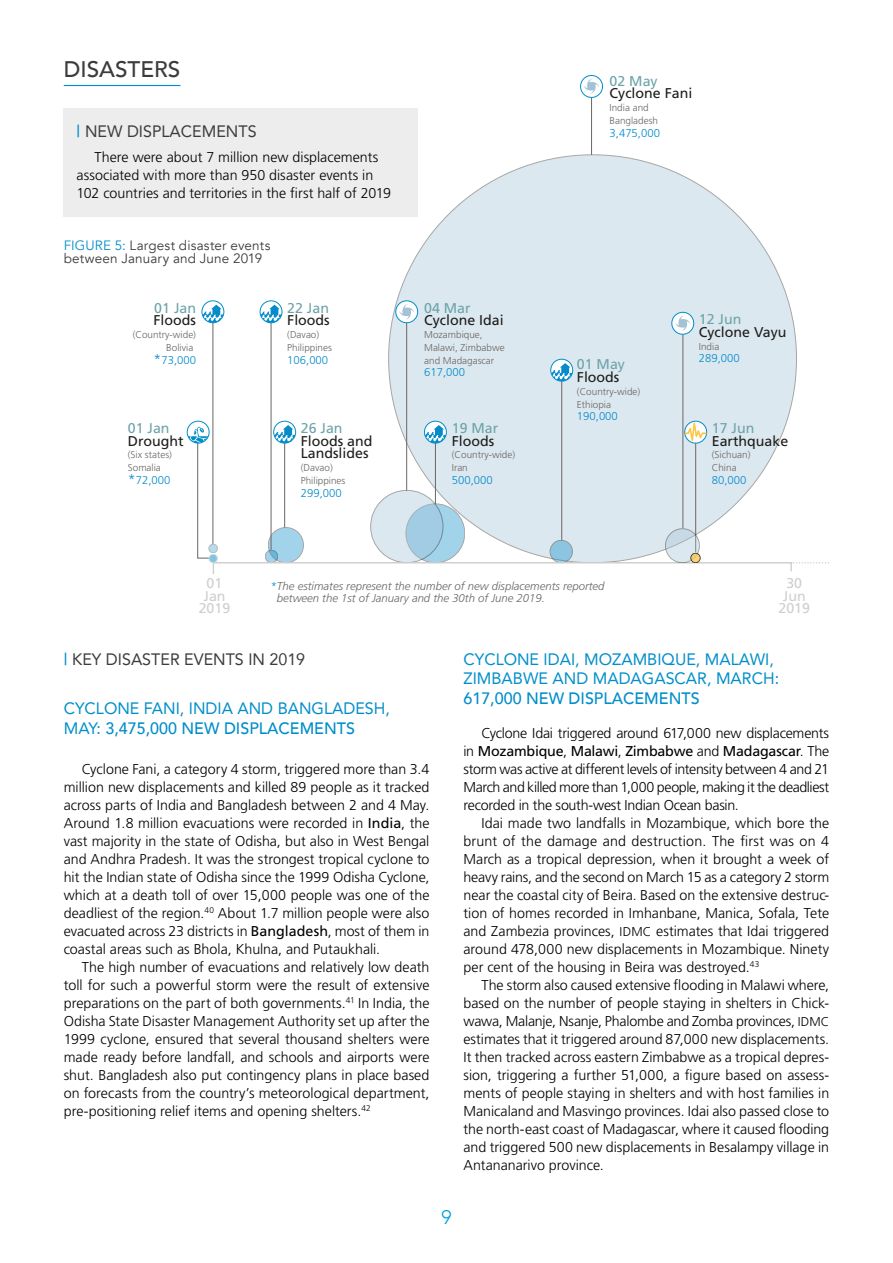
<style>
.page{position:relative;width:893px;height:1263px;background:#fff}
.page>*{position:absolute;margin:0;border:0;box-sizing:border-box;transform-origin:0 0}
.t1{font:500 22.5px "Avenir";color:#3c3c3b}
.t2{font:300 19.5px "Avenir";color:#00a1d6}
.t3{font:16.5px/19.8px "Avenir";color:#008eca}
.t4{font:16.5px "Avenir";color:#3c3c3b}
.t5{font:500 16.5px "Avenir";color:#008eca}
.t6{font:300 14.25px/18px "Frutiger LT Std";color:#000;text-align:justify}
.t7{font:14.1px/12.8px "Frutiger LT Std";color:#1d1d1b}
.t8{font:14.1px "Frutiger LT Std";color:#6da3aa}
.t9{font:14.1px/12.8px "Frutiger LT Std";color:#d0cecd;text-align:center}
.t10{font:13.5px/13.5px "Avenir";letter-spacing:.01em;color:#3c3c3b}
.t11{font:italic 300 11.4px/12.8px "Frutiger LT Std";color:#6a6663}
.t12{font:300 11.4px "Frutiger LT Std";color:#058bca}
.t13{font:300 9.9px/12.8px "Frutiger LT Std";color:#6a6663}
.s1{font-weight:500;color:#008eca}
.s2{color:#008eca}
.s3{font-size:14.1px}
.s4{color:#058bca}
.s5{font-weight:500}
.s6{font-weight:400}
.s7{font-size:12.75px}
</style>
<div class="page">
<div style="left:389px;top:155px;width:407px;height:408px;background:#dce8ef;border-radius:50%"></div>
<hr style="left:213px;top:313px;width:1px;height:231px;background:#6a6764">
<svg style="left:203px;top:305px;width:20px;height:18px"></svg>
<div style="left:202px;top:300px;width:22px;height:23px;border:1px solid #008eca;border-radius:50%"></div>
<div style="left:273px;top:421px;width:23px;height:23px;border:1px solid #008eca;border-radius:50%"></div>
<div style="left:424px;top:421px;width:23px;height:23px;border:1px solid #008eca;border-radius:50%"></div>
<hr style="left:406px;top:304px;width:1px;height:187px;background:#6a6764">
<svg style="left:396px;top:301px;width:22px;height:22px"></svg>
<svg style="left:399px;top:304px;width:16px;height:16px"></svg>
<div style="left:395px;top:300px;width:23px;height:23px;border:1px solid #008eca;border-radius:50%"></div>
<hr style="left:561px;top:363px;width:1px;height:178px;background:#6a6764">
<svg style="left:551px;top:359px;width:22px;height:22px"></svg>
<svg style="left:551px;top:363px;width:21px;height:18px"></svg>
<div style="left:550px;top:359px;width:23px;height:23px;border:1px solid #008eca;border-radius:50%"></div>
<hr style="left:271px;top:321px;width:1px;height:229px;background:#6a6764">
<svg style="left:261px;top:305px;width:20px;height:18px"></svg>
<div style="left:260px;top:300px;width:23px;height:23px;border:1px solid #008eca;border-radius:50%"></div>
<hr style="left:591px;top:85px;width:1px;height:70px;background:#6a6764">
<svg style="left:581px;top:75px;width:22px;height:23px"></svg>
<div style="left:580px;top:75px;width:23px;height:23px;border:1px solid #008eca;border-radius:50%"></div>
<div style="left:187px;top:421px;width:23px;height:23px;border:1px solid #008eca;border-radius:50%"></div>
<svg style="left:188px;top:422px;width:641px;height:152px"></svg>
<svg style="left:665px;top:529px;width:34px;height:34px"></svg>
<div style="left:665px;top:529px;width:34px;height:34px;border:1px solid #12110b;border-radius:50%"></div>
<hr style="left:683px;top:316px;width:1px;height:212px;background:#6a6764">
<svg style="left:672px;top:312px;width:22px;height:23px"></svg>
<svg style="left:675px;top:315px;width:16px;height:16px"></svg>
<div style="left:671px;top:312px;width:23px;height:23px;border:1px solid #008eca;border-radius:50%"></div>
<svg style="left:691px;top:553px;width:9px;height:10px"></svg>
<div style="left:691px;top:553px;width:9px;height:10px;border:1px solid #12110b;border-radius:50%"></div>
<hr style="left:64px;top:85px;width:116px;height:1px;background:#008eca">
<div style="left:64px;top:108px;width:354px;height:108px;background:#ededed"></div>
<svg style="left:584px;top:78px;width:15px;height:16px"></svg>
<h1 class="t1" style="left:64px;top:49px;width:118px">DISASTERS</h1>
<p class="t4" style="left:77px;top:118px;width:182px"><span class="s1">|</span> NEW DISPLACEMENTS</p>
<p class="t6" style="left:77px;top:148px;width:316px;text-align:left;text-indent:18px">There were about 7 million new displacements associated with more than 950 disaster events in<br>102 countries and territories in the first half of 2019</p>
<p class="t10" style="left:64px;top:238px;width:208px"><span class="s2">FIGURE 5:</span> Largest disaster events between January and June 2019</p>
<p class="t8" style="left:154px;top:299px;width:43px">01 Jan</p>
<p class="t7" style="left:154px;top:314px;width:44px">Floods</p>
<p class="t13" style="left:133px;top:328px;width:65px;text-align:right">(Country-wide)<br>Bolivia</p>
<p class="t12" style="left:154px;top:353px;width:44px"><span class="s3">*</span>73,000</p>
<p class="t8" style="left:287px;top:299px;width:43px">22 Jan</p>
<p class="t7" style="left:287px;top:314px;width:44px">Floods</p>
<p class="t13" style="left:287px;top:328px;width:46px">(Davao)<br>Philippines</p>
<p class="t12" style="left:287px;top:353px;width:42px">106,000</p>
<p class="t8" style="left:128px;top:420px;width:43px">01 Jan</p>
<p class="t7" style="left:128px;top:434px;width:57px">Drought</p>
<p class="t13" style="left:128px;top:449px;width:46px">(Six states)<br>Somalia</p>
<p class="t12" style="left:128px;top:474px;width:44px"><span class="s3">*</span>72,000</p>
<p class="t8" style="left:301px;top:420px;width:43px">26 Jan</p>
<p class="t7" style="left:301px;top:434px;width:73px">Floods and<br>Landslides</p>
<p class="t13" style="left:301px;top:462px;width:46px">(Davao)<br>Philippines</p>
<p class="t12" style="left:301px;top:486px;width:42px">299,000</p>
<p class="t8" style="left:424px;top:299px;width:48px">04 Mar</p>
<p class="t7" style="left:424px;top:314px;width:81px">Cyclone Idai</p>
<p class="t13" style="left:424px;top:328px;width:82px">Mozambique,<br>Malawi, Zimbabwe and Madagascar</p>
<p class="t12" style="left:424px;top:366px;width:42px">617,000</p>
<p class="t8" style="left:452px;top:420px;width:48px">19 Mar</p>
<p class="t7" style="left:452px;top:434px;width:44px">Floods</p>
<p class="t13" style="left:452px;top:449px;width:65px">(Country-wide)<br>Iran</p>
<p class="t12" style="left:452px;top:474px;width:42px">500,000</p>
<p class="t8" style="left:610px;top:72px;width:50px">02 May</p>
<p class="t7" style="left:610px;top:87px;width:84px">Cyclone Fani</p>
<p class="t13" style="left:610px;top:102px;width:50px">India and<br>Bangladesh</p>
<p class="t12" style="left:610px;top:126px;width:52px">3,475,000</p>
<p class="t8" style="left:577px;top:356px;width:50px">01 May</p>
<p class="t7" style="left:577px;top:371px;width:44px">Floods</p>
<p class="t13" style="left:577px;top:385px;width:65px">(Country-wide)<br>Ethiopia</p>
<p class="t12" style="left:577px;top:410px;width:42px">190,000</p>
<p class="t8" style="left:699px;top:311px;width:44px">12 Jun</p>
<p class="t7" style="left:699px;top:326px;width:89px">Cyclone Vayu</p>
<p class="t13" style="left:699px;top:340px;width:22px">India</p>
<p class="t12" style="left:699px;top:352px;width:42px">289,000</p>
<p class="t8" style="left:712px;top:420px;width:44px">17 Jun</p>
<p class="t7" style="left:712px;top:434px;width:78px">Earthquake</p>
<p class="t13" style="left:712px;top:449px;width:40px">(Sichuan)<br>China</p>
<p class="t12" style="left:712px;top:474px;width:36px">80,000</p>
<p class="t9" style="left:199px;top:577px;width:33px">01<br>Jan<br>2019</p>
<p class="t9" style="left:778px;top:577px;width:33px">30<br>Jun<br>2019</p>
<p class="t11" style="left:277px;top:579px;width:329px;text-indent:-6px"><span class="s4">*</span>The estimates represent the number of new displacements reported between the 1st of January and the 30th of June 2019.</p>
<p class="t4" style="left:64px;top:646px;width:243px"><span class="s1">|</span> KEY DISASTER EVENTS IN 2019</p>
<p class="t3" style="left:64px;top:698px;width:328px">CYCLONE FANI, INDIA AND BANGLADESH,<br>MAY: <span class="s5">3,475,000 NEW DISPLACEMENTS</span></p>
<p class="t6" style="left:64px;top:760px;width:367px;text-indent:18px">Cyclone Fani, a category 4 storm, triggered more than 3.4 million new displacements and killed 89 people as it tracked across parts of India and Bangladesh between 2 and 4 May.<br>Around 1.8 million evacuations were recorded in <span class="s6">India</span>, the vast majority in the state of Odisha, but also in West Bengal and Andhra Pradesh. It was the strongest tropical cyclone to hit the Indian state of Odisha since the 1999 Odisha Cyclone, which at a death toll of over 15,000 people was one of the deadliest of the region.<sup>40</sup> About 1.7 million people were also evacuated across 23 districts in <span class="s6">Bangladesh</span>, most of them in coastal areas such as Bhola, Khulna, and Putaukhali.</p>
<p class="t6" style="left:64px;top:958px;width:367px;text-indent:18px">The high number of evacuations and relatively low death toll for such a powerful storm were the result of extensive preparations on the part of both governments.<sup>41</sup> In India, the Odisha State Disaster Management Authority set up after the 1999 cyclone, ensured that several thousand shelters were made ready before landfall, and schools and airports were shut. Bangladesh also put contingency plans in place based on forecasts from the country’s meteorological department, pre-positioning relief items and opening shelters.<sup>42</sup></p>
<p class="t3" style="left:463px;top:648px;width:317px">CYCLONE IDAI, MOZAMBIQUE, MALAWI,<br>ZIMBABWE AND MADAGASCAR, MARCH:</p>
<p class="t5" style="left:463px;top:684px;width:238px">617,000 NEW DISPLACEMENTS</p>
<p class="t6" style="left:463px;top:724px;width:367px;text-indent:18px">Cyclone Idai triggered around 617,000 new displacements in <span class="s6">Mozambique</span>, <span class="s6">Malawi</span>, <span class="s6">Zimbabwe</span> and <span class="s6">Madagascar</span>. The storm was active at different levels of intensity between 4 and 21<br>March and killed more than 1,000 people, making it the deadliest recorded in the south-west Indian Ocean basin.</p>
<p class="t6" style="left:463px;top:814px;width:367px;text-indent:18px">Idai made two landfalls in Mozambique, which bore the brunt of the damage and destruction. The first was on 4<br>March as a tropical depression, when it brought a week of heavy rains, and the second on March 15 as a category 2 storm near the coastal city of Beira. Based on the extensive destruc&shy;tion of homes recorded in Imhanbane, Manica, Sofala, Tete and Zambezia provinces, <span class="s7">IDMC</span> estimates that Idai triggered around 478,000 new displacements in Mozambique. Ninety per cent of the housing in Beira was destroyed.<sup>43</sup></p>
<p class="t6" style="left:463px;top:976px;width:367px;text-indent:18px">The storm also caused extensive flooding in Malawi where, based on the number of people staying in shelters in Chick&shy;wawa, Malanje, Nsanje, Phalombe and Zomba provinces, <span class="s7">IDMC </span>estimates that it triggered around 87,000 new displacements.<br>It then tracked across eastern Zimbabwe as a tropical depres&shy;sion, triggering a further 51,000, a figure based on assess&shy;ments of people staying in shelters and with host families in Manicaland and Masvingo provinces. Idai also passed close to the north-east coast of Madagascar, where it caused flooding and triggered 500 new displacements in Besalampy village in Antananarivo province.</p>
<h2 class="t2" style="left:441px;top:1205px;width:12px">9</h2>
</div>
